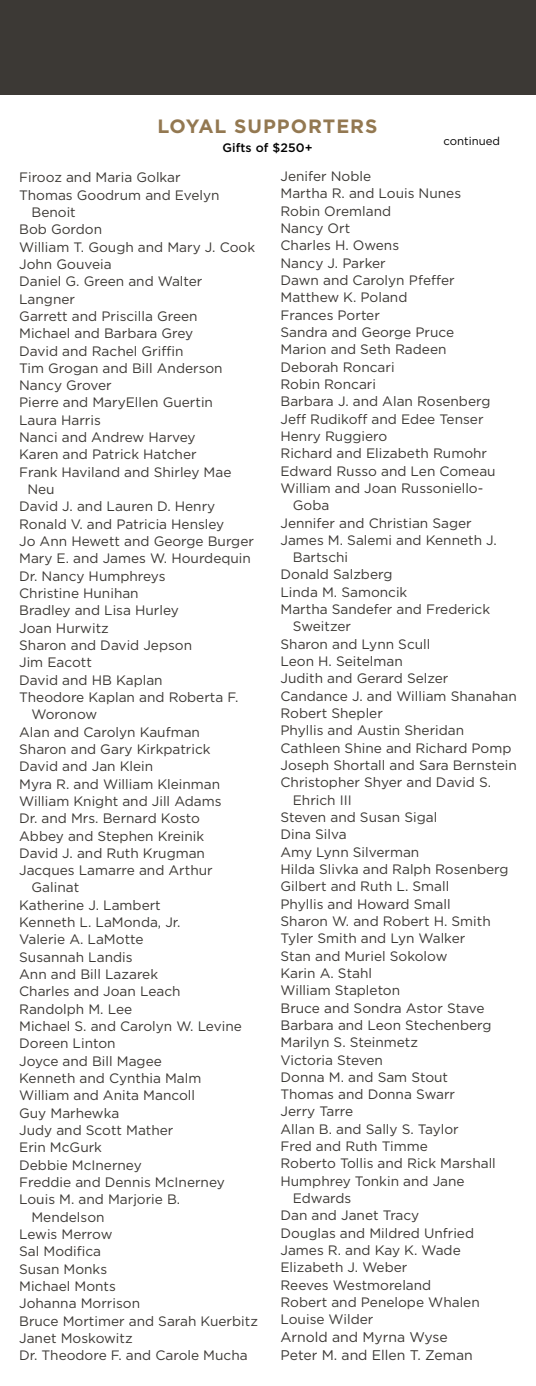
<style>
.page{position:relative;width:536px;height:1386px;background:#fff}
.page>*{position:absolute;margin:0;border:0;box-sizing:border-box;transform-origin:0 0}
.t1{font:700 19.25px "Gotham";letter-spacing:.05em;color:#937851}
.t2{font:14px/17.7px "Gotham";color:#3c3935}
.t3{font:13.65px "Gotham";color:#3c3935}
.t4{font:500 12.25px "Gotham";letter-spacing:.01em;color:#000}
.t5{font:11.38px "Gotham";color:#000}
</style>
<div class="page">
<div style="left:0;top:0;width:536px;height:94px;background:#3c3935"></div>
<h1 class="t1" style="left:157px;top:115px;width:221px">LOYAL SUPPORTERS</h1>
<p class="t4" style="left:222px;top:140px;width:92px">Gifts of $250+</p>
<p class="t3" style="left:19px;top:170px;width:163px">Firooz and Maria Golkar</p>
<p class="t3" style="left:19px;top:187px;width:202px">Thomas Goodrum and Evelyn</p>
<p class="t3" style="left:31px;top:205px;width:46px">Benoit</p>
<p class="t3" style="left:19px;top:222px;width:84px">Bob Gordon</p>
<p class="t3" style="left:19px;top:239px;width:237px">William T. Gough and Mary J. Cook</p>
<p class="t3" style="left:19px;top:257px;width:94px">John Gouveia</p>
<p class="t3" style="left:19px;top:274px;width:185px">Daniel G. Green and Walter</p>
<p class="t3" style="left:19px;top:291px;width:57px">Langner</p>
<p class="t3" style="left:19px;top:308px;width:180px">Garrett and Priscilla Green</p>
<p class="t3" style="left:19px;top:326px;width:175px">Michael and Barbara Grey</p>
<p class="t3" style="left:19px;top:343px;width:166px">David and Rachel Griffin</p>
<p class="t3" style="left:19px;top:360px;width:205px">Tim Grogan and Bill Anderson</p>
<p class="t3" style="left:19px;top:378px;width:94px">Nancy Grover</p>
<p class="t3" style="left:19px;top:395px;width:195px">Pierre and MaryEllen Guertin</p>
<p class="t3" style="left:19px;top:412px;width:83px">Laura Harris</p>
<p class="t3" style="left:19px;top:430px;width:178px">Nanci and Andrew Harvey</p>
<p class="t3" style="left:19px;top:447px;width:179px">Karen and Patrick Hatcher</p>
<p class="t3" style="left:19px;top:464px;width:214px">Frank Haviland and Shirley Mae</p>
<p class="t3" style="left:27px;top:482px;width:29px">Neu</p>
<p class="t3" style="left:19px;top:499px;width:197px">David J. and Lauren D. Henry</p>
<p class="t3" style="left:19px;top:516px;width:207px">Ronald V. and Patricia Hensley</p>
<p class="t3" style="left:19px;top:534px;width:236px">Jo Ann Hewett and George Burger</p>
<p class="t3" style="left:19px;top:551px;width:233px">Mary E. and James W. Hourdequin</p>
<p class="t3" style="left:19px;top:568px;width:148px">Dr. Nancy Humphreys</p>
<p class="t3" style="left:19px;top:586px;width:121px">Christine Hunihan</p>
<p class="t3" style="left:19px;top:603px;width:161px">Bradley and Lisa Hurley</p>
<p class="t3" style="left:19px;top:620px;width:91px">Joan Hurwitz</p>
<p class="t3" style="left:19px;top:638px;width:174px">Sharon and David Jepson</p>
<p class="t3" style="left:19px;top:655px;width:74px">Jim Eacott</p>
<p class="t3" style="left:19px;top:672px;width:145px">David and HB Kaplan</p>
<p class="t3" style="left:19px;top:690px;width:221px">Theodore Kaplan and Roberta F.</p>
<p class="t3" style="left:31px;top:707px;width:67px">Woronow</p>
<p class="t3" style="left:19px;top:724px;width:182px">Alan and Carolyn Kaufman</p>
<p class="t3" style="left:19px;top:742px;width:193px">Sharon and Gary Kirkpatrick</p>
<p class="t3" style="left:19px;top:759px;width:135px">David and Jan Klein</p>
<p class="t3" style="left:19px;top:776px;width:202px">Myra R. and William Kleinman</p>
<p class="t3" style="left:19px;top:793px;width:204px">William Knight and Jill Adams</p>
<p class="t3" style="left:19px;top:811px;width:182px">Dr. and Mrs. Bernard Kosto</p>
<p class="t3" style="left:19px;top:828px;width:186px">Abbey and Stephen Kreinik</p>
<p class="t3" style="left:19px;top:845px;width:187px">David J. and Ruth Krugman</p>
<p class="t3" style="left:19px;top:863px;width:195px">Jacques Lamarre and Arthur</p>
<p class="t3" style="left:31px;top:880px;width:49px">Galinat</p>
<p class="t3" style="left:19px;top:897px;width:143px">Katherine J. Lambert</p>
<p class="t3" style="left:19px;top:915px;width:163px">Kenneth L. LaMonda, Jr.</p>
<p class="t3" style="left:19px;top:932px;width:126px">Valerie A. LaMotte</p>
<p class="t3" style="left:19px;top:949px;width:115px">Susannah Landis</p>
<p class="t3" style="left:19px;top:967px;width:140px">Ann and Bill Lazarek</p>
<p class="t3" style="left:19px;top:984px;width:163px">Charles and Joan Leach</p>
<p class="t3" style="left:19px;top:1001px;width:114px">Randolph M. Lee</p>
<p class="t3" style="left:19px;top:1019px;width:224px">Michael S. and Carolyn W. Levine</p>
<p class="t3" style="left:19px;top:1036px;width:98px">Doreen Linton</p>
<p class="t3" style="left:19px;top:1053px;width:144px">Joyce and Bill Magee</p>
<p class="t3" style="left:19px;top:1071px;width:184px">Kenneth and Cynthia Malm</p>
<p class="t3" style="left:19px;top:1088px;width:177px">William and Anita Mancoll</p>
<p class="t3" style="left:19px;top:1105px;width:101px">Guy Marhewka</p>
<p class="t3" style="left:19px;top:1123px;width:156px">Judy and Scott Mather</p>
<p class="t3" style="left:19px;top:1140px;width:84px">Erin McGurk</p>
<p class="t3" style="left:19px;top:1157px;width:124px">Debbie McInerney</p>
<p class="t3" style="left:19px;top:1175px;width:207px">Freddie and Dennis McInerney</p>
<p class="t3" style="left:19px;top:1192px;width:162px">Louis M. and Marjorie B.</p>
<p class="t3" style="left:31px;top:1209px;width:75px">Mendelson</p>
<p class="t3" style="left:19px;top:1227px;width:95px">Lewis Merrow</p>
<p class="t3" style="left:19px;top:1244px;width:83px">Sal Modifica</p>
<p class="t3" style="left:19px;top:1261px;width:89px">Susan Monks</p>
<p class="t3" style="left:19px;top:1278px;width:98px">Michael Monts</p>
<p class="t3" style="left:19px;top:1296px;width:122px">Johanna Morrison</p>
<p class="t3" style="left:19px;top:1313px;width:240px">Bruce Mortimer and Sarah Kuerbitz</p>
<p class="t3" style="left:19px;top:1330px;width:115px">Janet Moskowitz</p>
<p class="t3" style="left:19px;top:1348px;width:230px">Dr. Theodore F. and Carole Mucha</p>
<p class="t5" style="left:443px;top:134px;width:58px">continued</p>
<p class="t3" style="left:280px;top:169px;width:92px">Jenifer Noble</p>
<p class="t3" style="left:280px;top:186px;width:182px">Martha R. and Louis Nunes</p>
<p class="t3" style="left:280px;top:203px;width:112px">Robin Oremland</p>
<p class="t3" style="left:280px;top:221px;width:71px">Nancy Ort</p>
<p class="t3" style="left:280px;top:238px;width:120px">Charles H. Owens</p>
<p class="t3" style="left:280px;top:255px;width:107px">Nancy J. Parker</p>
<p class="t3" style="left:280px;top:273px;width:175px">Dawn and Carolyn Pfeffer</p>
<p class="t3" style="left:280px;top:290px;width:128px">Matthew K. Poland</p>
<p class="t3" style="left:280px;top:307px;width:101px">Frances Porter</p>
<p class="t3" style="left:280px;top:325px;width:175px">Sandra and George Pruce</p>
<p class="t3" style="left:280px;top:342px;width:167px">Marion and Seth Radeen</p>
<p class="t3" style="left:280px;top:359px;width:116px">Deborah Roncari</p>
<p class="t3" style="left:280px;top:377px;width:97px">Robin Roncari</p>
<p class="t3" style="left:280px;top:394px;width:211px">Barbara J. and Alan Rosenberg</p>
<p class="t3" style="left:280px;top:411px;width:204px">Jeff Rudikoff and Edee Tenser</p>
<p class="t3" style="left:280px;top:429px;width:108px">Henry Ruggiero</p>
<p class="t3" style="left:280px;top:446px;width:208px">Richard and Elizabeth Rumohr</p>
<p class="t3" style="left:280px;top:463px;width:216px">Edward Russo and Len Comeau</p>
<p class="t3" style="left:280px;top:481px;width:204px">William and Joan Russoniello-</p>
<p class="t3" style="left:293px;top:498px;width:38px">Goba</p>
<p class="t3" style="left:280px;top:515px;width:193px">Jennifer and Christian Sager</p>
<p class="t3" style="left:280px;top:532px;width:218px">James M. Salemi and Kenneth J.</p>
<p class="t3" style="left:293px;top:550px;width:57px">Bartschi</p>
<p class="t3" style="left:280px;top:567px;width:113px">Donald Salzberg</p>
<p class="t3" style="left:280px;top:584px;width:128px">Linda M. Samoncik</p>
<p class="t3" style="left:280px;top:602px;width:211px">Martha Sandefer and Frederick</p>
<p class="t3" style="left:293px;top:619px;width:60px">Sweitzer</p>
<p class="t3" style="left:280px;top:636px;width:151px">Sharon and Lynn Scull</p>
<p class="t3" style="left:280px;top:654px;width:124px">Leon H. Seitelman</p>
<p class="t3" style="left:280px;top:671px;width:169px">Judith and Gerard Selzer</p>
<p class="t3" style="left:280px;top:688px;width:238px">Candance J. and William Shanahan</p>
<p class="t3" style="left:280px;top:706px;width:104px">Robert Shepler</p>
<p class="t3" style="left:280px;top:723px;width:185px">Phyllis and Austin Sheridan</p>
<p class="t3" style="left:280px;top:740px;width:232px">Cathleen Shine and Richard Pomp</p>
<p class="t3" style="left:280px;top:758px;width:238px">Joseph Shortall and Sara Bernstein</p>
<p class="t3" style="left:280px;top:775px;width:212px">Christopher Shyer and David S.</p>
<p class="t3" style="left:293px;top:792px;width:60px">Ehrich III</p>
<p class="t3" style="left:280px;top:810px;width:158px">Steven and Susan Sigal</p>
<p class="t3" style="left:280px;top:827px;width:68px">Dina Silva</p>
<p class="t3" style="left:280px;top:844px;width:140px">Amy Lynn Silverman</p>
<p class="t3" style="left:280px;top:862px;width:229px">Hilda Slivka and Ralph Rosenberg</p>
<p class="t3" style="left:280px;top:879px;width:170px">Gilbert and Ruth L. Small</p>
<p class="t3" style="left:280px;top:896px;width:171px">Phyllis and Howard Small</p>
<p class="t3" style="left:280px;top:914px;width:212px">Sharon W. and Robert H. Smith</p>
<p class="t3" style="left:280px;top:931px;width:186px">Tyler Smith and Lyn Walker</p>
<p class="t3" style="left:280px;top:948px;width:168px">Stan and Muriel Sokolow</p>
<p class="t3" style="left:280px;top:966px;width:93px">Karin A. Stahl</p>
<p class="t3" style="left:280px;top:983px;width:121px">William Stapleton</p>
<p class="t3" style="left:280px;top:1000px;width:205px">Bruce and Sondra Astor Stave</p>
<p class="t3" style="left:280px;top:1017px;width:212px">Barbara and Leon Stechenberg</p>
<p class="t3" style="left:280px;top:1035px;width:139px">Marilyn S. Steinmetz</p>
<p class="t3" style="left:280px;top:1052px;width:104px">Victoria Steven</p>
<p class="t3" style="left:280px;top:1069px;width:169px">Donna M. and Sam Stout</p>
<p class="t3" style="left:280px;top:1087px;width:176px">Thomas and Donna Swarr</p>
<p class="t3" style="left:280px;top:1104px;width:74px">Jerry Tarre</p>
<p class="t3" style="left:280px;top:1121px;width:180px">Allan B. and Sally S. Taylor</p>
<p class="t3" style="left:280px;top:1139px;width:149px">Fred and Ruth Timme</p>
<p class="t3" style="left:280px;top:1156px;width:217px">Roberto Tollis and Rick Marshall</p>
<p class="t3" style="left:280px;top:1173px;width:185px">Humphrey Tonkin and Jane</p>
<p class="t3" style="left:293px;top:1191px;width:60px">Edwards</p>
<p class="t3" style="left:280px;top:1208px;width:140px">Dan and Janet Tracy</p>
<p class="t3" style="left:280px;top:1225px;width:195px">Douglas and Mildred Unfried</p>
<p class="t3" style="left:280px;top:1243px;width:182px">James R. and Kay K. Wade</p>
<p class="t3" style="left:280px;top:1260px;width:128px">Elizabeth J. Weber</p>
<p class="t3" style="left:280px;top:1277px;width:152px">Reeves Westmoreland</p>
<p class="t3" style="left:280px;top:1295px;width:201px">Robert and Penelope Whalen</p>
<p class="t3" style="left:280px;top:1312px;width:94px">Louise Wilder</p>
<p class="t2" style="left:280px;top:1328px;width:194px">Arnold and Myrna Wyse<br>Peter M. and Ellen T. Zeman</p>
</div>
